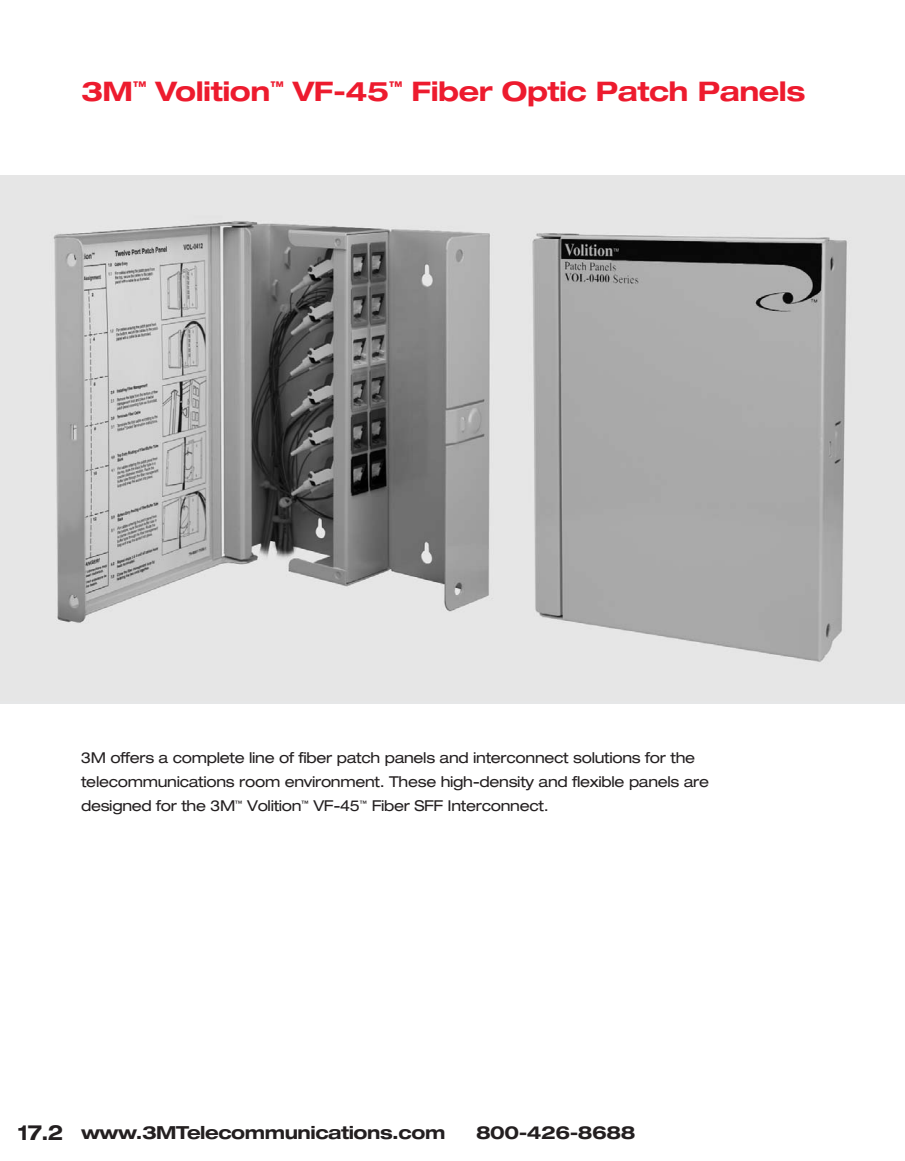
<style>
.page{position:relative;width:905px;height:1161px;background:#fff}
.page>*{position:absolute;margin:0;border:0;box-sizing:border-box;transform-origin:0 0}
.t1{font:700 expanded 27px "Helvetica Neue";letter-spacing:-.015em;color:#ed1b2e}
.t2{font:700 expanded 18px "Helvetica Neue";letter-spacing:-.025em;color:#231f20}
.t3{font:expanded 15px/24px "Helvetica Neue";letter-spacing:-.02em;color:#231f20}
.s1{font-size:21px}
</style>
<div class="page">
<img style="left:0;top:176px;width:904px;height:525px">
<h1 class="t1" style="left:81px;top:81px;width:726px">3M<sup>™</sup> Volition<sup>™</sup> VF-45<sup>™</sup> Fiber Optic Patch Panels</h1>
<p class="t3" style="left:81px;top:747px;width:629px">3M offers a complete line of fiber patch panels and interconnect solutions for the telecommunications room environment. These high-density and flexible panels are designed for the 3M<sup>™</sup> Volition<sup>™</sup> VF-45<sup>™</sup> Fiber SFF Interconnect.</p>
<p class="t2" style="left:18px;top:1126px;width:429px"><span class="s1">17.2</span> www.3MTelecommunications.com</p>
<p class="t2" style="left:476px;top:1126px;width:161px">800-426-8688</p>
</div>
